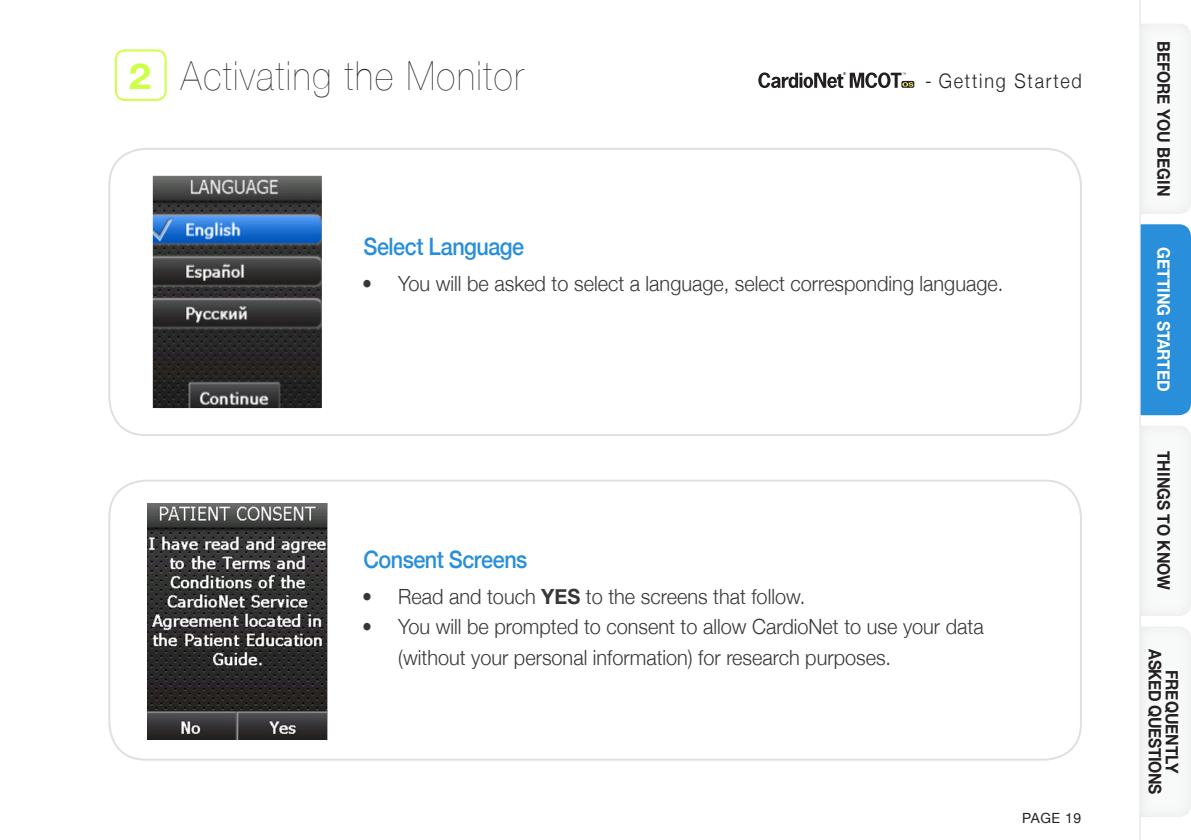
<style>
.page{position:relative;width:1191px;height:840px;background:#fff}
.page>*{position:absolute;margin:0;border:0;box-sizing:border-box;transform-origin:0 0}
.t1{font:200 40px "Helvetica Neue";letter-spacing:.05em;color:#231f20;scale:.9 1}
.t2{font:700 35.6px "Helvetica Neue";color:#ccff46;scale:1.12 1}
.t3{font:500 24px "Helvetica Neue";letter-spacing:-.02em;color:#298fda;scale:.9 1}
.t4{font:300 21px/30.4px "Helvetica Neue";color:#373738;scale:.95 1}
.t5{font:300 20px "Helvetica Neue";letter-spacing:.1em;color:#231f20;scale:.9 1}
.t6{font:700 17.4px "Helvetica Neue";color:#231f20;scale:.9 1}
.t7{font:700 17.4px/17px "Helvetica Neue";letter-spacing:-.025em;color:#231f20;text-align:center;scale:.9 1}
.t8{font:700 17.4px "Helvetica Neue";color:#fff;scale:.9 1}
.t9{font:14px "Helvetica Neue";letter-spacing:.04em;color:#231f20}
.t10{font:700 4px "Helvetica";color:#231f20}
.s1{font-weight:700}
</style>
<div class="page">
<svg style="left:758px;top:72px;width:85px;height:16px"></svg>
<svg style="left:849px;top:72px;width:64px;height:16px"></svg>
<div style="left:115px;top:49px;width:52px;height:52px;border:2px solid #ccff46;border-radius:9px"></div>
<hr style="left:1139px;top:0;width:1px;height:839px;background:#e0e0e0">
<div style="left:1139px;top:22px;width:52px;height:194px;background:#f8f8f8"></div>
<div style="left:1139px;top:223px;width:52px;height:194px;background:#fff;opacity:.75"></div>
<div style="left:1139px;top:424px;width:52px;height:194px;background:#f8f8f8"></div>
<div style="left:1139px;top:625px;width:52px;height:194px;background:#f8f8f8"></div>
<div style="left:1140px;top:224px;width:51px;height:191px;background:#298fda"></div>
<div style="left:108px;top:479px;width:974px;height:281px;border:2px solid #e0e0e0;border-radius:36px"></div>
<div style="left:108px;top:148px;width:974px;height:288px;border:2px solid #e0e0e0;border-radius:36px"></div>
<img style="left:154px;top:177px;width:167px;height:230px">
<div style="left:143px;top:166px;width:189px;height:252px;border:10px solid #fff"></div>
<img style="left:148px;top:503px;width:179px;height:236px">
<p class="t1" style="left:181px;top:44px;width:382px">Activating the Monitor</p>
<h2 class="t2" style="left:129px;top:48px;width:21px">2</h2>
<p class="t10" style="left:843px;top:71px;width:4px">®</p>
<p class="t5" style="left:925px;top:64px;width:176px">- Getting Started</p>
<p class="t3" style="left:363px;top:227px;width:180px">Select Language</p>
<p class="t4" style="left:362px;top:267px;width:676px">• You will be asked to select a language, select corresponding language.</p>
<p class="t3" style="left:363px;top:539px;width:184px">Consent Screens</p>
<p class="t4" style="left:362px;top:579px;width:468px">• Read and touch <span class="s1">YES</span> to the screens that follow.</p>
<p class="t4" style="left:398px;top:610px;width:618px;text-indent:-36px">• You will be prompted to consent to allow CardioNet to use your data (without your personal information) for research purposes.</p>
<p class="t9" style="left:1022px;top:807px;width:61px">PAGE 19</p>
<p class="t6" style="left:1177px;top:41px;width:174px;rotate:90deg">BEFORE YOU BEGIN</p>
<p class="t8" style="left:1177px;top:247px;width:162px;rotate:90deg">GETTING STARTED</p>
<p class="t6" style="left:1177px;top:450px;width:156px;rotate:90deg">THINGS TO KNOW</p>
<p class="t7" style="left:1180px;top:649px;width:162px;rotate:90deg">FREQUENTLY<br>ASKED QUESTIONS</p>
</div>
